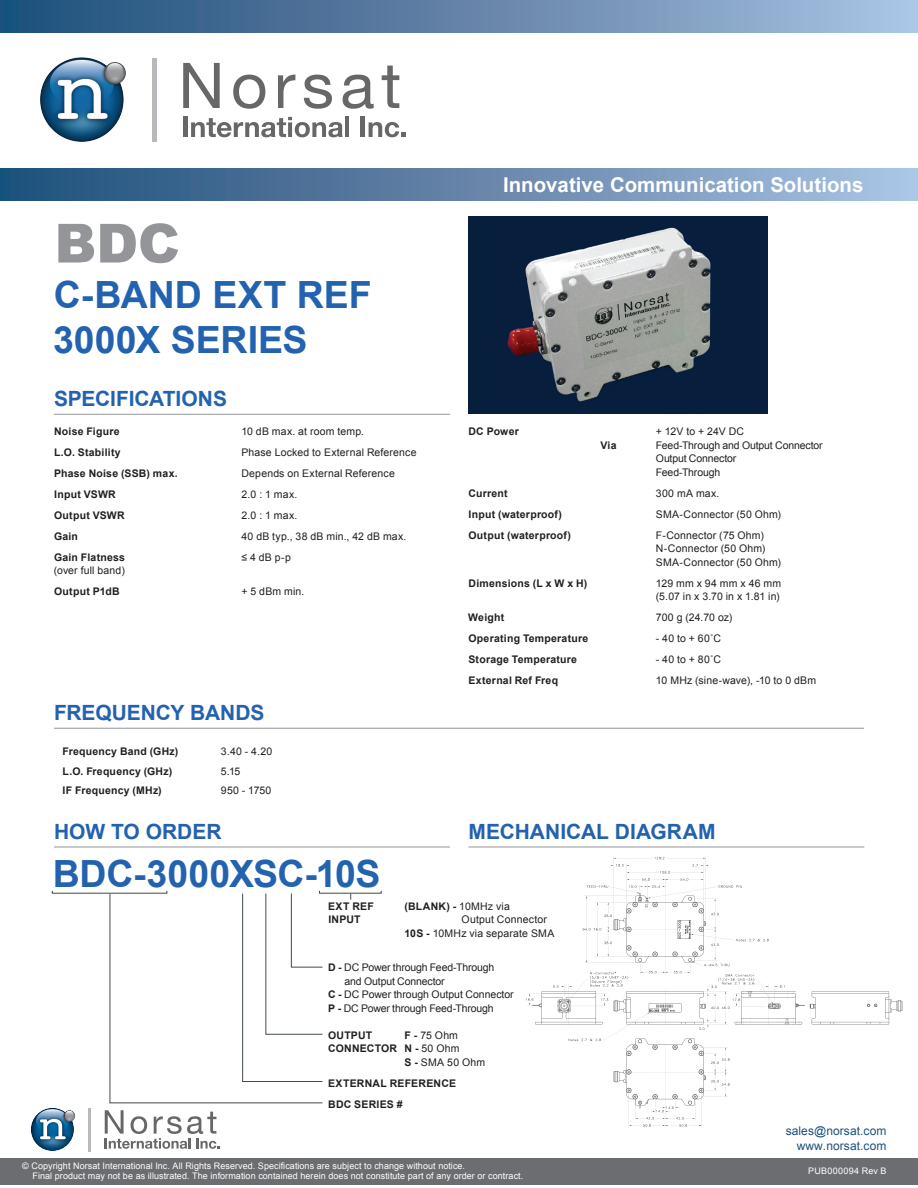
<style>
.page{position:relative;width:918px;height:1188px;background:#fff}
.page>*{position:absolute;margin:0;border:0;box-sizing:border-box;transform-origin:0 0}
.t1{font:900 54px "Arial";color:#939598}
.t2{font:700 37.5px/45px "Arial";letter-spacing:-.005em;color:#2362af}
.t3{font:700 21px "Arial";color:#2362af}
.t4{font:700 20.4px "Arial";color:#fff}
.t5{font:12px/14.4px "Arial";letter-spacing:.005em;color:#1c517c;text-align:right}
.t6{font:10.5px/13.5px "Arial";letter-spacing:.01em;color:#231f20}
.t7{font:700 10.5px/21px "Arial";letter-spacing:.02em;color:#231f20}
.t8{font:10.5px/13.5px "Arial";letter-spacing:-.015em;color:#231f20}
.t9{font:9px/9.6px "Arial";letter-spacing:.005em;color:#fff}
.t10{font:9px "Arial";letter-spacing:.035em;color:#fff}
.s1{font-weight:400}
.s2{font-weight:700}
</style>
<div class="page">
<div style="left:0;top:0;width:918px;height:32px;background:linear-gradient(to right,#1c4b76,#abc1e1)"></div>
<div style="left:0;top:169px;width:918px;height:32px;background:linear-gradient(to right,#1d4c77,#abc1e1)"></div>
<svg style="left:183px;top:63px;width:37px;height:45px"></svg>
<svg style="left:233px;top:75px;width:32px;height:34px"></svg>
<svg style="left:278px;top:75px;width:17px;height:33px"></svg>
<svg style="left:304px;top:75px;width:28px;height:34px"></svg>
<svg style="left:343px;top:75px;width:31px;height:34px"></svg>
<svg style="left:382px;top:66px;width:17px;height:42px"></svg>
<div style="left:183px;top:117px;width:5px;height:20px;background:#67676a"></div>
<svg style="left:191px;top:117px;width:152px;height:20px"></svg>
<hr style="left:345px;top:117px;width:4px;height:20px;background:#67676a">
<hr style="left:361px;top:117px;width:4px;height:20px;background:#67676a">
<svg style="left:369px;top:122px;width:37px;height:15px"></svg>
<div style="left:152px;top:58px;width:5px;height:84px;background:#b8b9bc"></div>
<img style="left:40px;top:57px;width:86px;height:85px">
<div style="left:0;top:1158px;width:918px;height:27px;background:#6c6d70"></div>
<svg style="left:105px;top:1110px;width:115px;height:39px"></svg>
<hr style="left:88px;top:1108px;width:3px;height:43px;background:#b8b9bc">
<svg style="left:31px;top:1108px;width:44px;height:43px"></svg>
<img style="left:468px;top:216px;width:300px;height:198px">
<hr style="left:54px;top:414px;width:396px;height:1px;background:#939598">
<hr style="left:54px;top:728px;width:810px;height:1px;background:#939598">
<svg style="left:526px;top:856px;width:376px;height:272px"></svg>
<hr style="left:468px;top:847px;width:396px;height:1px;background:#939598">
<svg style="left:109px;top:893px;width:214px;height:211px"></svg>
<hr style="left:54px;top:847px;width:396px;height:1px;background:#939598">
<div style="left:52px;top:891px;width:115px;height:3px;border:1px solid #424b4c"></div>
<div style="left:319px;top:891px;width:63px;height:3px;border:1px solid #424b4c"></div>
<h1 class="t1" style="left:54px;top:204px;width:127px">BDC</h1>
<h2 class="t2" style="left:53px;top:273px;width:320px">C-BAND EXT REF<br>3000X SERIES</h2>
<h3 class="t3" style="left:54px;top:385px;width:175px">SPECIFICATIONS</h3>
<p class="t7" style="left:54px;top:421px;width:67px">Noise Figure</p>
<p class="t6" style="left:241px;top:424px;width:124px">10 dB max. at room temp.</p>
<p class="t7" style="left:54px;top:442px;width:68px">L.O. Stability</p>
<p class="t6" style="left:241px;top:445px;width:177px">Phase Locked to External Reference</p>
<p class="t7" style="left:54px;top:463px;width:125px">Phase Noise (SSB) max.</p>
<p class="t6" style="left:241px;top:466px;width:155px">Depends on External Reference</p>
<p class="t7" style="left:54px;top:484px;width:63px">Input VSWR</p>
<p class="t6" style="left:241px;top:487px;width:57px">2.0 : 1 max.</p>
<p class="t7" style="left:54px;top:505px;width:72px">Output VSWR</p>
<p class="t6" style="left:241px;top:508px;width:57px">2.0 : 1 max.</p>
<p class="t7" style="left:54px;top:526px;width:26px">Gain</p>
<p class="t6" style="left:241px;top:529px;width:166px">40 dB typ., 38 dB min., 42 dB max.</p>
<p class="t7" style="left:54px;top:547px;width:73px">Gain Flatness</p>
<p class="t6" style="left:241px;top:550px;width:51px">≤ 4 dB p-p</p>
<p class="t6" style="left:54px;top:564px;width:72px">(over full band)</p>
<p class="t7" style="left:54px;top:581px;width:67px">Output P1dB</p>
<p class="t6" style="left:241px;top:585px;width:64px">+ 5 dBm min.</p>
<h3 class="t3" style="left:54px;top:699px;width:212px">FREQUENCY BANDS</h3>
<p class="t7" style="left:63px;top:741px;width:117px">Frequency Band (GHz)</p>
<p class="t6" style="left:221px;top:745px;width:53px">3.40 - 4.20</p>
<p class="t7" style="left:63px;top:761px;width:111px">L.O. Frequency (GHz)</p>
<p class="t6" style="left:221px;top:764px;width:21px">5.15</p>
<p class="t7" style="left:63px;top:780px;width:101px">IF Frequency (MHz)</p>
<p class="t6" style="left:221px;top:784px;width:52px">950 - 1750</p>
<h3 class="t3" style="left:54px;top:818px;width:169px">HOW TO ORDER</h3>
<h2 class="t2" style="left:53px;top:853px;width:329px">BDC-3000XSC-10S</h2>
<h3 class="t4" style="left:503px;top:171px;width:362px">Innovative Communication Solutions</h3>
<p class="t7" style="left:469px;top:421px;width:52px">DC Power</p>
<p class="t6" style="left:656px;top:425px;width:90px">+ 12V to + 24V DC</p>
<p class="t7" style="left:600px;top:435px;width:18px">Via</p>
<p class="t8" style="left:656px;top:438px;width:168px">Feed-Through and Output Connector<br>Output Connector<br>Feed-Through</p>
<p class="t7" style="left:468px;top:483px;width:41px">Current</p>
<p class="t6" style="left:656px;top:486px;width:65px">300 mA max.</p>
<p class="t7" style="left:469px;top:504px;width:95px">Input (waterproof)</p>
<p class="t6" style="left:656px;top:507px;width:127px">SMA-Connector (50 Ohm)</p>
<p class="t7" style="left:468px;top:525px;width:104px">Output (waterproof)</p>
<p class="t6" style="left:656px;top:528px;width:127px">F-Connector (75 Ohm)<br>N-Connector (50 Ohm)<br>SMA-Connector (50 Ohm)</p>
<p class="t7" style="left:469px;top:573px;width:120px">Dimensions (L x W x H)</p>
<p class="t6" style="left:656px;top:576px;width:127px">129 mm x 94 mm x 46 mm (5.07 in x 3.70 in x 1.81 in)</p>
<p class="t7" style="left:468px;top:607px;width:37px">Weight</p>
<p class="t6" style="left:656px;top:611px;width:78px">700 g (24.70 oz)</p>
<p class="t7" style="left:468px;top:628px;width:121px">Operating Temperature</p>
<p class="t6" style="left:656px;top:632px;width:67px">- 40 to + 60˚C</p>
<p class="t7" style="left:468px;top:649px;width:110px">Storage Temperature</p>
<p class="t6" style="left:656px;top:653px;width:67px">- 40 to + 80˚C</p>
<p class="t7" style="left:469px;top:670px;width:91px">External Ref Freq</p>
<p class="t6" style="left:656px;top:674px;width:162px">10 MHz (sine-wave), -10 to 0 dBm</p>
<h3 class="t3" style="left:469px;top:818px;width:248px">MECHANICAL DIAGRAM</h3>
<p class="t7" style="left:328px;top:896px;width:47px">EXT REF</p>
<p class="t7" style="left:405px;top:896px;width:107px">(BLANK) - <span class="s1">10MHz via</span></p>
<p class="t7" style="left:328px;top:909px;width:34px">INPUT</p>
<p class="t6" style="left:405px;top:913px;width:151px;text-indent:57px">Output Connector<br><span class="s2">10S -</span> 10MHz via separate SMA</p>
<p class="t8" style="left:328px;top:961px;width:168px"><span class="s2">D -</span> DC Power through Feed-Through</p>
<p class="t8" style="left:345px;top:975px;width:102px">and Output Connector</p>
<p class="t6" style="left:328px;top:988px;width:187px"><span class="s2">C -</span> DC Power through Output Connector</p>
<p class="t8" style="left:328px;top:1002px;width:167px"><span class="s2">P -</span> DC Power through Feed-Through</p>
<p class="t7" style="left:328px;top:1025px;width:45px">OUTPUT</p>
<p class="t6" style="left:405px;top:1029px;width:55px"><span class="s2">F -</span> 75 Ohm</p>
<p class="t7" style="left:328px;top:1038px;width:133px">CONNECTOR N - <span class="s1">50 Ohm</span></p>
<p class="t6" style="left:405px;top:1056px;width:82px"><span class="s2">S -</span> SMA 50 Ohm</p>
<p class="t7" style="left:328px;top:1073px;width:129px">EXTERNAL REFERENCE<br>BDC SERIES #</p>
<p class="t9" style="left:33px;top:1162px;width:492px;text-indent:-10px">© Copyright Norsat International Inc. All Rights Reserved. Specifications are subject to change without notice.<br>Final product may not be as illustrated. The information contained herein does not constitute part of any order or contract.</p>
<p class="t5" style="left:786px;top:1124px;width:102px">sales@norsat.com www.norsat.com</p>
<p class="t10" style="left:808px;top:1165px;width:80px">PUB000094 Rev B</p>
</div>
